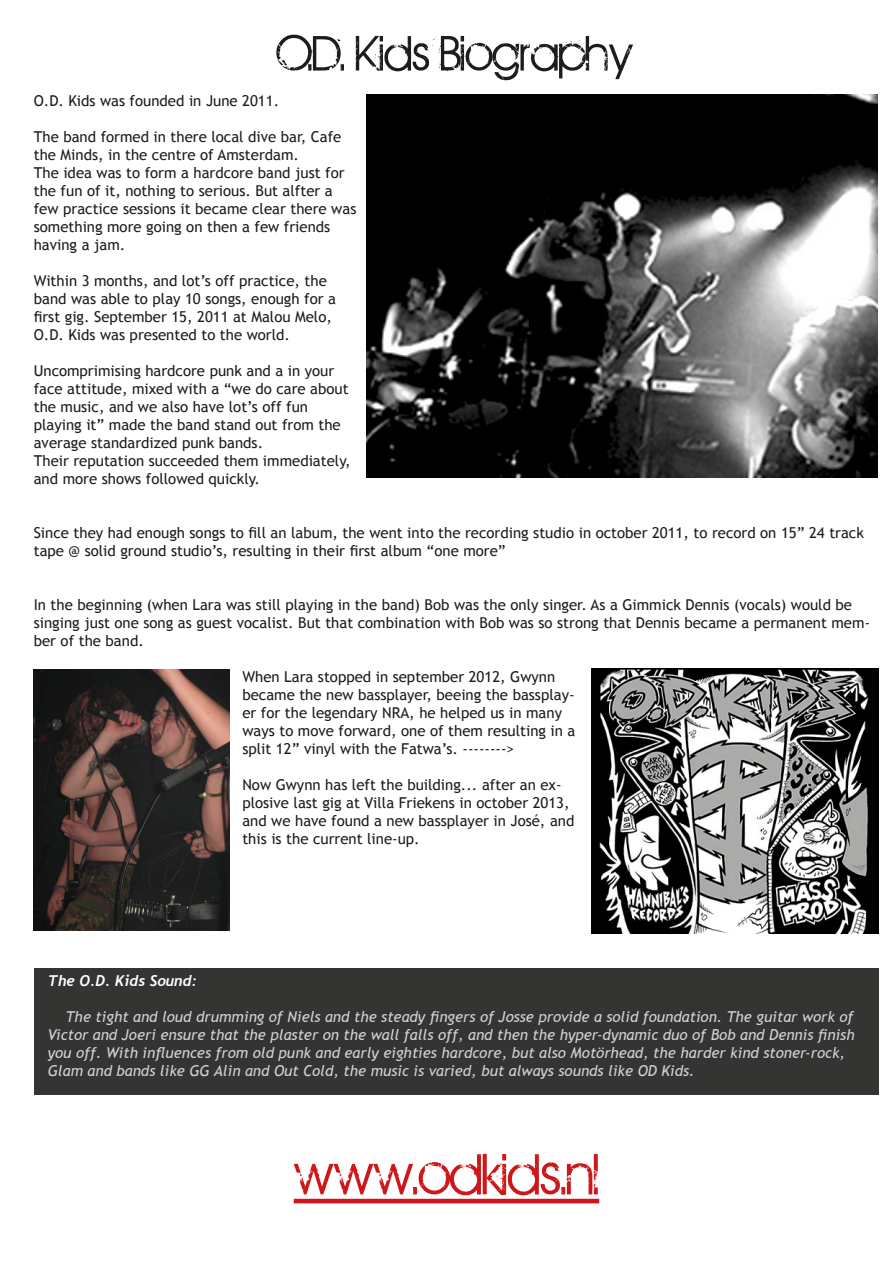
<style>
.page{position:relative;width:893px;height:1263px;background:#fff}
.page>*{position:absolute;margin:0;border:0;box-sizing:border-box;transform-origin:0 0}
.t1{font:63px "BIRTHOFAHERO";color:#cd171a}
.t2{font:54px "BIRTHOFAHERO";color:#1d1d1b}
.t3{font:15px/18px "Trebuchet MS";color:#1d1d1b}
.t4{font:italic 15px/18px "Trebuchet MS";color:#d2d2d2}
.t5{font:italic 700 15px "Trebuchet";color:#fff}
</style>
<div class="page">
<img style="left:366px;top:94px;width:511px;height:384px">
<img style="left:34px;top:669px;width:196px;height:261px">
<hr style="left:294px;top:1199px;width:305px;height:4px;background:#cd171a">
<img style="left:592px;top:668px;width:287px;height:266px">
<div style="left:35px;top:969px;width:844px;height:126px;background:#343433"></div>
<p class="t2" style="left:280px;top:24px;width:354px">O.D. Kids Biography</p>
<p class="t3" style="left:34px;top:92px;width:247px">O.D. Kids was founded in June 2011.</p>
<p class="t3" style="left:34px;top:128px;width:309px">The band formed in there local dive bar, Cafe the Minds, in the centre of Amsterdam.</p>
<p class="t3" style="left:34px;top:164px;width:324px">The idea was to form a hardcore band just for the fun of it, nothing to serious. But alfter a few practice sessions it became clear there was something more going on then a few friends having a jam.</p>
<p class="t3" style="left:34px;top:272px;width:304px">Within 3 months, and lot’s off practice, the band was able to play 10 songs, enough for a first gig. September 15, 2011 at Malou Melo, O.D. Kids was presented to the world.</p>
<p class="t3" style="left:34px;top:362px;width:316px">Uncomprimising hardcore punk and a in your face attitude, mixed with a “we do care about the music, and we also have lot’s off fun playing it” made the band stand out from the average standardized punk bands.</p>
<p class="t3" style="left:34px;top:452px;width:318px">Their reputation succeeded them immediately, and more shows followed quickly.</p>
<p class="t3" style="left:34px;top:524px;width:832px">Since they had enough songs to fill an labum, the went into the recording studio in october 2011, to record on 15” 24 track tape @ solid ground studio’s, resulting in their first album “one more”</p>
<p class="t3" style="left:34px;top:596px;width:838px">In the beginning (when Lara was still playing in the band) Bob was the only singer. As a Gimmick Dennis (vocals) would be singing just one song as guest vocalist. But that combination with Bob was so strong that Dennis became a permanent mem&shy;ber of the band.</p>
<p class="t3" style="left:242px;top:668px;width:335px">When Lara stopped in september 2012, Gwynn became the new bassplayer, beeing the bassplay&shy;er for the legendary NRA, he helped us in many ways to move forward, one of them resulting in a split 12” vinyl with the Fatwa’s. --------&gt;</p>
<p class="t3" style="left:242px;top:776px;width:334px">Now Gwynn has left the building... after an ex&shy;plosive last gig at Villa Friekens in october 2013, and we have found a new bassplayer in José, and this is the current line-up.</p>
<p class="t5" style="left:48px;top:972px;width:151px">The O.D. Kids Sound:</p>
<p class="t4" style="left:48px;top:1008px;width:808px;text-indent:18px">The tight and loud drumming of Niels and the steady fingers of Josse provide a solid foundation. The guitar work of Victor and Joeri ensure that the plaster on the wall falls off, and then the hyper-dynamic duo of Bob and Dennis finish you off. With influences from old punk and early eighties hardcore, but also Motörhead, the harder kind stoner-rock, Glam and bands like GG Alin and Out Cold, the music is varied, but always sounds like OD Kids.</p>
<p class="t1" style="left:294px;top:1140px;width:307px">www.odkids.nl</p>
</div>
